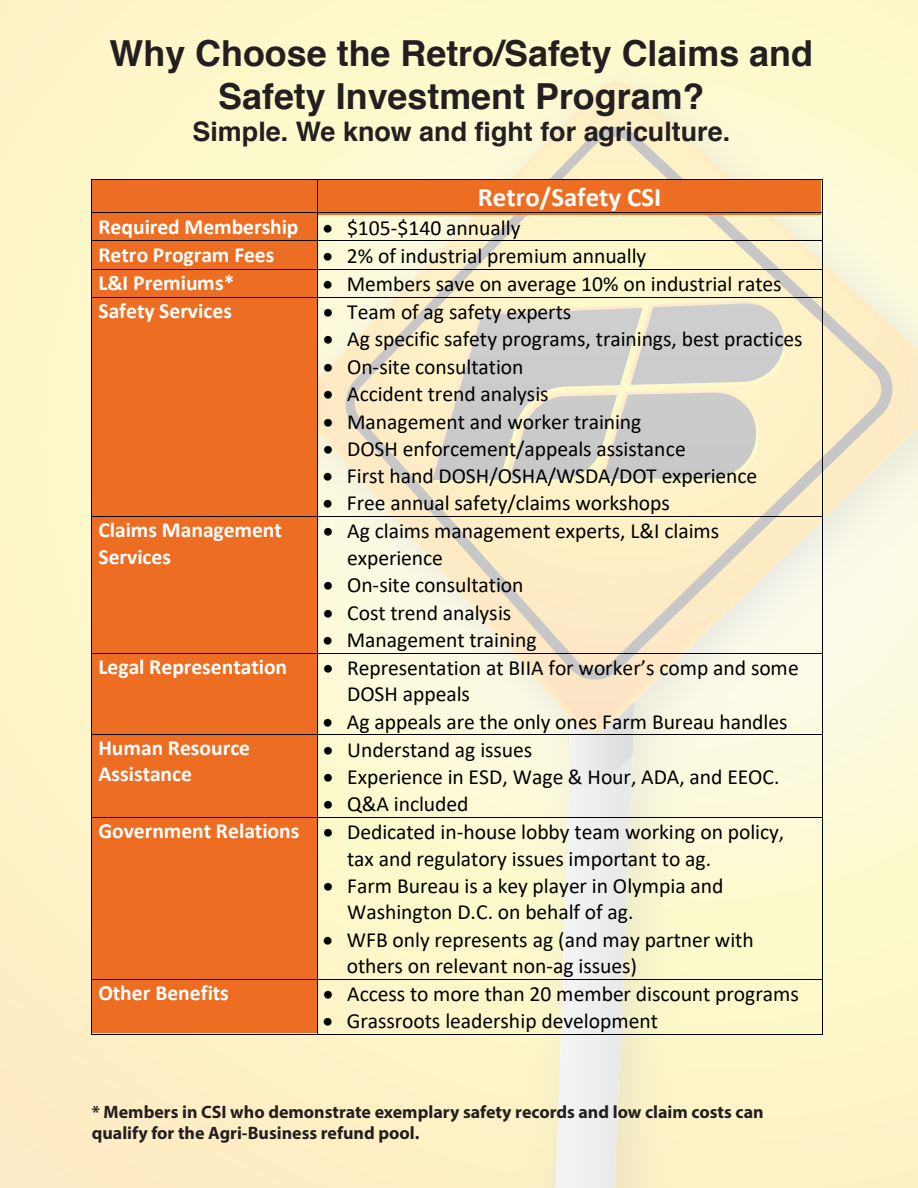
<style>
.page{position:relative;width:918px;height:1188px;background:#fdf6c8}
.page>*{position:absolute;margin:0;border:0;box-sizing:border-box;transform-origin:0 0}
.t1{font:700 35.85px/43px "Helvetica";color:#231f20;text-align:center}
.t2{font:700 26.85px "Helvetica";color:#231f20}
.t3{font:700 26.7px "Calibri";color:#fff}
.t4{font:21.6px/26.1px "Calibri";letter-spacing:-.005em;color:#000}
.t5{font:700 21.6px/26.1px "Calibri";color:#fff}
.t6{font:700 18px/21.5px "Myriad Pro";color:#231f20}
.s1{color:#000}
.s2{font-weight:400;color:#000}
.s3{font-weight:700;color:#fff}
</style>
<div class="page">
<img style="left:248px;top:732px;width:670px;height:456px">
<svg style="left:556px;top:732px;width:81px;height:456px"></svg>
<svg style="left:316px;top:80px;width:602px;height:652px"></svg>
<svg style="left:345px;top:126px;width:551px;height:554px"></svg>
<svg style="left:435px;top:304px;width:368px;height:179px"></svg>
<svg style="left:430px;top:298px;width:367px;height:179px"></svg>
<svg style="left:432px;top:304px;width:368px;height:176px"></svg>
<div style="left:92px;top:180px;width:224px;height:852px;background:#ed6e23"></div>
<div style="left:92px;top:180px;width:729px;height:35px;background:#ed6e23"></div>
<hr style="left:92px;top:179px;width:225px;height:1px;background:#000">
<hr style="left:318px;top:179px;width:504px;height:1px;background:#000">
<hr style="left:91px;top:180px;width:1px;height:33px;background:#000">
<hr style="left:317px;top:180px;width:1px;height:33px;background:#000">
<hr style="left:822px;top:180px;width:1px;height:33px;background:#000">
<hr style="left:92px;top:213px;width:225px;height:1px;background:#000">
<hr style="left:318px;top:213px;width:504px;height:1px;background:#000">
<hr style="left:92px;top:241px;width:225px;height:1px;background:#000">
<hr style="left:318px;top:241px;width:504px;height:1px;background:#000">
<hr style="left:92px;top:269px;width:225px;height:1px;background:#000">
<hr style="left:318px;top:269px;width:504px;height:1px;background:#000">
<svg style="left:91px;top:213px;width:1px;height:84px"></svg>
<hr style="left:92px;top:297px;width:225px;height:1px;background:#000">
<svg style="left:317px;top:213px;width:1px;height:84px"></svg>
<hr style="left:318px;top:297px;width:504px;height:1px;background:#000">
<svg style="left:822px;top:213px;width:1px;height:84px"></svg>
<hr style="left:91px;top:297px;width:1px;height:219px;background:#000">
<hr style="left:317px;top:297px;width:1px;height:219px;background:#000">
<hr style="left:822px;top:297px;width:1px;height:219px;background:#000">
<hr style="left:92px;top:516px;width:225px;height:1px;background:#000">
<hr style="left:318px;top:516px;width:504px;height:1px;background:#000">
<hr style="left:91px;top:517px;width:1px;height:136px;background:#000">
<hr style="left:317px;top:517px;width:1px;height:136px;background:#000">
<hr style="left:822px;top:517px;width:1px;height:136px;background:#000">
<hr style="left:92px;top:653px;width:225px;height:1px;background:#000">
<hr style="left:318px;top:653px;width:504px;height:1px;background:#000">
<hr style="left:91px;top:654px;width:1px;height:80px;background:#000">
<hr style="left:317px;top:654px;width:1px;height:80px;background:#000">
<hr style="left:822px;top:654px;width:1px;height:80px;background:#000">
<hr style="left:92px;top:734px;width:225px;height:1px;background:#000">
<hr style="left:318px;top:734px;width:504px;height:1px;background:#000">
<hr style="left:91px;top:735px;width:1px;height:82px;background:#000">
<hr style="left:317px;top:735px;width:1px;height:82px;background:#000">
<hr style="left:822px;top:735px;width:1px;height:82px;background:#000">
<hr style="left:92px;top:817px;width:225px;height:1px;background:#000">
<hr style="left:318px;top:817px;width:504px;height:1px;background:#000">
<hr style="left:91px;top:818px;width:1px;height:161px;background:#000">
<hr style="left:317px;top:818px;width:1px;height:161px;background:#000">
<hr style="left:822px;top:818px;width:1px;height:161px;background:#000">
<hr style="left:92px;top:979px;width:225px;height:1px;background:#000">
<hr style="left:318px;top:979px;width:504px;height:1px;background:#000">
<hr style="left:91px;top:979px;width:1px;height:55px;background:#000">
<hr style="left:92px;top:1034px;width:225px;height:1px;background:#000">
<hr style="left:317px;top:979px;width:1px;height:55px;background:#000">
<hr style="left:318px;top:1034px;width:504px;height:1px;background:#000">
<hr style="left:822px;top:979px;width:1px;height:55px;background:#000">
<p class="t1" style="left:110px;top:32px;width:705px">Why Choose the Retro/Safety Claims and<br>Safety Investment Program?</p>
<p class="t2" style="left:193px;top:110px;width:539px">Simple. We know and fight for agriculture.</p>
<p class="t3" style="left:478px;top:178px;width:185px">Retro/Safety CSI</p>
<p class="t5" style="left:98px;top:212px;width:424px;line-height:28px">Required Membership <span class="s1">•</span> <span class="s2">$105-$140 annually<br></span>Retro Program Fees</p>
<p class="t4" style="left:323px;top:242px;width:325px">• 2% of industrial premium annually</p>
<p class="t5" style="left:98px;top:269px;width:138px">L&amp;I Premiums*</p>
<p class="t4" style="left:323px;top:270px;width:460px">• Members save on average 10% on industrial rates</p>
<p class="t5" style="left:98px;top:297px;width:135px">Safety Services</p>
<p class="t4" style="left:323px;top:298px;width:250px">• Team of ag safety experts</p>
<p class="t4" style="left:323px;top:326px;width:481px">• Ag specific safety programs, trainings, best practices</p>
<p class="t4" style="left:323px;top:353px;width:202px">• On-site consultation</p>
<p class="t4" style="left:323px;top:380px;width:227px">• Accident trend analysis</p>
<p class="t4" style="left:323px;top:408px;width:320px">• Management and worker training</p>
<p class="t4" style="left:323px;top:435px;width:364px">• DOSH enforcement/appeals assistance</p>
<p class="t4" style="left:323px;top:462px;width:436px">• First hand DOSH/OSHA/WSDA/DOT experience</p>
<p class="t4" style="left:323px;top:490px;width:349px">• Free annual safety/claims workshops</p>
<p class="t5" style="left:98px;top:517px;width:185px">Claims Management<br>Services</p>
<p class="t4" style="left:347px;top:518px;width:374px;text-indent:-24px">• Ag claims management experts, L&amp;I claims experience</p>
<p class="t4" style="left:323px;top:572px;width:202px">• On-site consultation</p>
<p class="t4" style="left:323px;top:599px;width:190px">• Cost trend analysis</p>
<p class="t4" style="left:323px;top:626px;width:215px">• Management training</p>
<p class="t5" style="left:98px;top:653px;width:190px">Legal Representation</p>
<p class="t4" style="left:347px;top:654px;width:453px;text-indent:-24px">• Representation at BIIA for worker’s comp and some<br>DOSH appeals</p>
<p class="t4" style="left:323px;top:708px;width:466px">• Ag appeals are the only ones Farm Bureau handles</p>
<p class="t5" style="left:98px;top:735px;width:153px">Human Resource<br>Assistance</p>
<p class="t4" style="left:323px;top:736px;width:211px">• Understand ag issues</p>
<p class="t4" style="left:323px;top:763px;width:458px">• Experience in ESD, Wage &amp; Hour, ADA, and EEOC.</p>
<p class="t4" style="left:98px;top:790px;width:687px;line-height:28px;text-indent:225px">• Q&amp;A included<br><span class="s3">Government Relations</span> • Dedicated in-house lobby team working on policy,</p>
<p class="t4" style="left:347px;top:845px;width:366px">tax and regulatory issues important to ag.</p>
<p class="t4" style="left:347px;top:872px;width:378px;text-indent:-24px">• Farm Bureau is a key player in Olympia and<br>Washington D.C. on behalf of ag.</p>
<p class="t4" style="left:347px;top:926px;width:408px;text-indent:-24px">• WFB only represents ag (and may partner with others on relevant non-ag issues)</p>
<p class="t5" style="left:98px;top:979px;width:132px">Other Benefits</p>
<p class="t4" style="left:323px;top:980px;width:477px">• Access to more than 20 member discount programs</p>
<p class="t4" style="left:323px;top:1008px;width:337px">• Grassroots leadership development</p>
<p class="t6" style="left:92px;top:1100px;width:673px">* Members in CSI who demonstrate exemplary safety records and low claim costs can qualify for the Agri-Business refund pool.</p>
</div>
